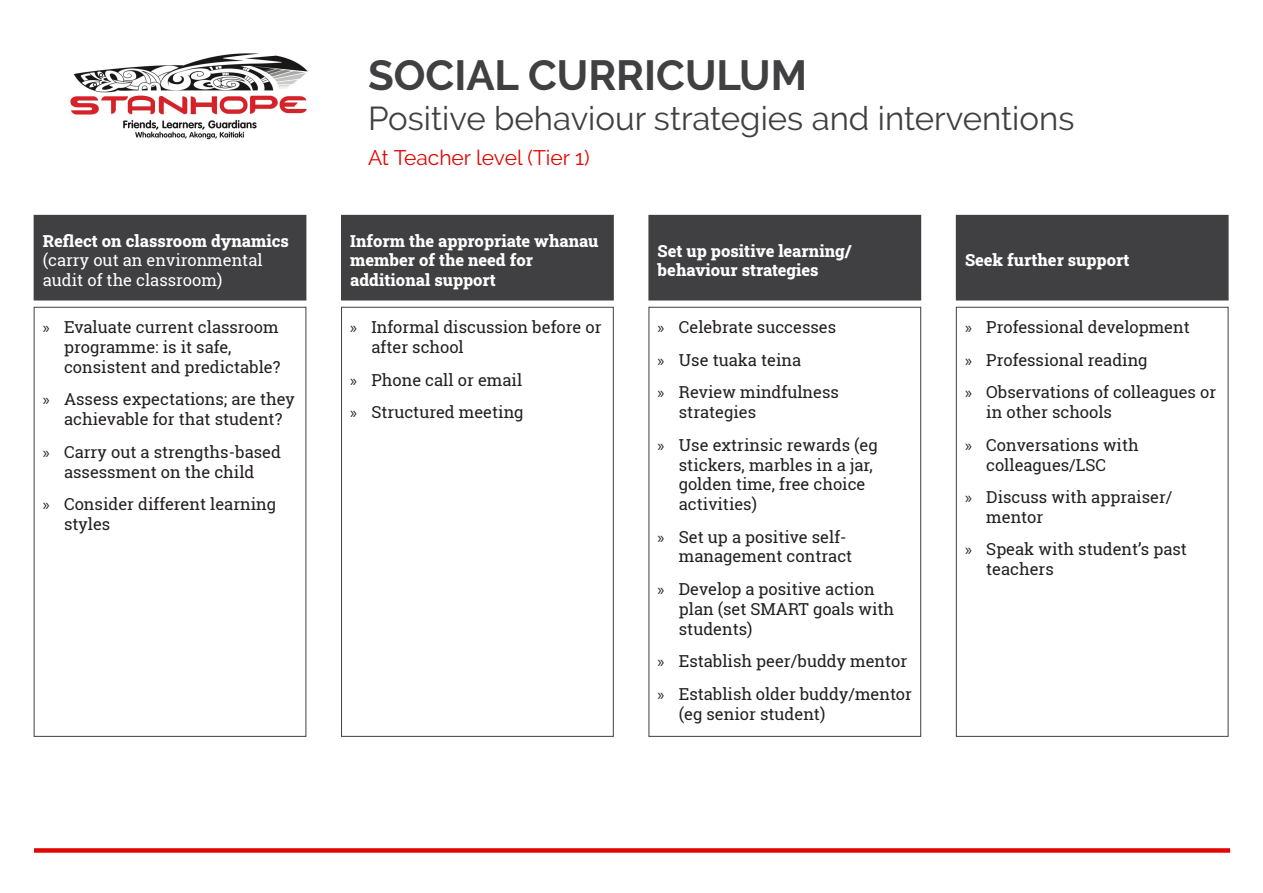
<style>
.page{position:relative;width:1263px;height:893px;background:#fff}
.page>*{position:absolute;margin:0;border:0;box-sizing:border-box;transform-origin:0 0}
.t1{font:700 42px "Raleway";color:#404042}
.t2{font:33px "Raleway";color:#404042}
.t3{font:21px "Raleway";color:#e10600}
.t4{font:16.5px/19.8px "Roboto Slab LO";color:#231f20}
.Body_text{font:800 16.5px/19.5px "Roboto Slab";color:#fff}
.Body_text-2{font:16.5px/19.5px "Roboto Slab LO";color:#fff}
.s1{font-family:"Roboto Slab";font-weight:800}
.s2{font-family:"Myriad Pro"}
</style>
<div class="page">
<div style="left:34px;top:848px;width:1196px;height:5px;background:#e10600"></div>
<img style="left:70px;top:53px;width:238px;height:87px">
<div style="left:34px;top:215px;width:272px;height:85px;background:#404042"></div>
<div style="left:341px;top:215px;width:272px;height:85px;background:#404042"></div>
<div style="left:649px;top:215px;width:272px;height:85px;background:#404042"></div>
<div style="left:956px;top:215px;width:272px;height:85px;background:#404042"></div>
<div style="left:341px;top:307px;width:272px;height:429px;border:1px solid #404042"></div>
<div style="left:649px;top:307px;width:272px;height:429px;border:1px solid #404042"></div>
<div style="left:956px;top:307px;width:272px;height:429px;border:1px solid #404042"></div>
<p class="t1" style="left:368px;top:51px;width:441px">SOCIAL CURRICULUM</p>
<p class="t2" style="left:368px;top:99px;width:708px">Positive behaviour strategies and interventions</p>
<p class="t3" style="left:368px;top:145px;width:223px">At Teacher level (Tier 1)</p>
<p class="Body_text-2" style="left:43px;top:231px;width:248px"><span class="s1">Reflect on classroom dynamics </span>(carry out an environmental audit of the classroom)</p>
<p class="Body_text" style="left:350px;top:231px;width:250px">Inform the appropriate whanau member of the need for additional support</p>
<p class="Body_text" style="left:658px;top:240px;width:195px">Set up positive learning/ behaviour strategies</p>
<p class="Body_text" style="left:965px;top:250px;width:166px">Seek further support</p>
<p class="t4" style="left:64px;top:317px;width:218px;text-indent:-21px"><span class="s2">»</span> Evaluate current classroom programme: is it safe, consistent and predictable?</p>
<p class="t4" style="left:43px;top:389px;width:254px;text-align:center"><span class="s2">»</span> Assess expectations; are they achievable for that student?</p>
<p class="t4" style="left:43px;top:442px;width:240px;text-align:center"><span class="s2">»</span> Carry out a strengths-based assessment on the child</p>
<p class="t4" style="left:64px;top:494px;width:213px;text-indent:-21px"><span class="s2">»</span> Consider different learning styles</p>
<p class="t4" style="left:371px;top:317px;width:232px;text-indent:-21px"><span class="s2">»</span> Informal discussion before or after school</p>
<p class="t4" style="left:350px;top:370px;width:173px"><span class="s2">»</span> Phone call or email</p>
<p class="t4" style="left:350px;top:402px;width:175px"><span class="s2">»</span> Structured meeting</p>
<p class="t4" style="left:965px;top:317px;width:226px"><span class="s2">»</span> Professional development</p>
<p class="t4" style="left:965px;top:350px;width:184px"><span class="s2">»</span> Professional reading</p>
<p class="t4" style="left:986px;top:382px;width:231px;text-indent:-21px"><span class="s2">»</span> Observations of colleagues or in other schools</p>
<p class="t4" style="left:986px;top:435px;width:154px;text-indent:-21px"><span class="s2">»</span> Conversations with colleagues/LSC</p>
<p class="t4" style="left:986px;top:487px;width:188px;text-indent:-21px"><span class="s2">»</span> Discuss with appraiser/ mentor</p>
<p class="t4" style="left:986px;top:539px;width:202px;text-indent:-21px"><span class="s2">»</span> Speak with student’s past teachers</p>
<p class="t4" style="left:658px;top:317px;width:180px"><span class="s2">»</span> Celebrate successes</p>
<p class="t4" style="left:658px;top:350px;width:145px"><span class="s2">»</span> Use tuaka teina</p>
<p class="t4" style="left:679px;top:382px;width:161px;text-indent:-21px"><span class="s2">»</span> Review mindfulness strategies</p>
<p class="t4" style="left:679px;top:435px;width:200px;text-indent:-21px"><span class="s2">»</span> Use extrinsic rewards (eg stickers, marbles in a jar, golden time, free choice activities)</p>
<p class="t4" style="left:679px;top:527px;width:175px;text-indent:-21px"><span class="s2">»</span> Set up a positive self&shy;management contract</p>
<p class="t4" style="left:679px;top:579px;width:217px;text-indent:-21px"><span class="s2">»</span> Develop a positive action plan (set SMART goals with students)</p>
<p class="t4" style="left:658px;top:651px;width:251px"><span class="s2">»</span> Establish peer/buddy mentor</p>
<p class="t4" style="left:679px;top:684px;width:235px;text-indent:-21px"><span class="s2">»</span> Establish older buddy/mentor (eg senior student)</p>
</div>
